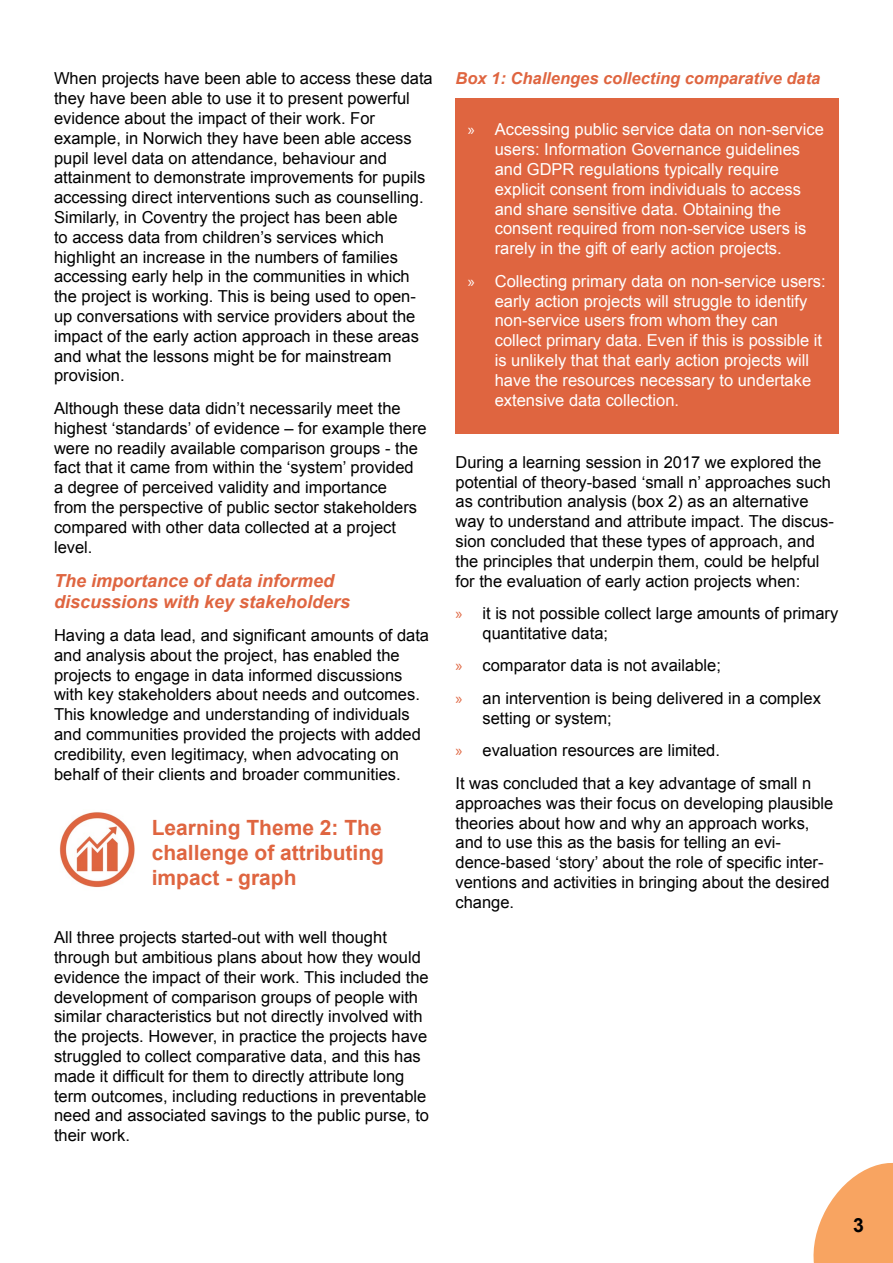
<style>
.page{position:relative;width:893px;height:1263px;background:#fff}
.page>*{position:absolute;margin:0;border:0;box-sizing:border-box;transform-origin:0 0}
.t1{font:700 21px/25.2px "Arial";color:#df6540;text-align:justify}
.t2{font:700 19.5px "Arial";color:#010000}
.t3{font:italic 700 18px/21.6px "Arial";color:#df6540}
.t4{font:16.5px/19.8px "Arial";color:#000}
.t5{font:16.5px/19.8px "Arial";color:#fff}
.t6{font:italic 700 16.5px "Arial";color:#df6540}
.s1{font-family:"Myriad Pro"}
.s2{font-family:"Myriad Pro";color:#df6540}
</style>
<div class="page">
<svg style="left:813px;top:1163px;width:80px;height:100px"></svg>
<img style="left:59px;top:812px;width:76px;height:76px">
<div style="left:455px;top:99px;width:384px;height:335px;background:#df6540"></div>
<p class="t4" style="left:54px;top:69px;width:380px">When projects have been able to access these data they have been able to use it to present powerful evidence about the impact of their work. For example, in Norwich they have been able access pupil level data on attendance, behaviour and attainment to demonstrate improvements for pupils accessing direct interventions such as counselling.<br>Similarly, in Coventry the project has been able<br>to access data from children’s services which highlight an increase in the numbers of families accessing early help in the communities in which the project is working. This is being used to open&shy;up conversations with service providers about the impact of the early action approach in these areas and what the lessons might be for mainstream provision.</p>
<p class="t4" style="left:54px;top:398px;width:374px">Although these data didn’t necessarily meet the highest ‘standards’ of evidence – for example there were no readily available comparison groups - the fact that it came from within the ‘system’ provided a degree of perceived validity and importance<br>from the perspective of public sector stakeholders compared with other data collected at a project level.</p>
<p class="t3" style="left:54px;top:570px;width:298px">The importance of data informed discussions with key stakeholders</p>
<p class="t4" style="left:54px;top:625px;width:377px">Having a data lead, and significant amounts of data and analysis about the project, has enabled the projects to engage in data informed discussions with key stakeholders about needs and outcomes.<br>This knowledge and understanding of individuals and communities provided the projects with added credibility, even legitimacy, when advocating on behalf of their clients and broader communities.</p>
<p class="t1" style="left:152px;top:815px;width:234px">Learning Theme 2: The challenge of attributing impact - graph</p>
<p class="t4" style="left:54px;top:927px;width:377px">All three projects started-out with well thought through but ambitious plans about how they would evidence the impact of their work. This included the development of comparison groups of people with similar characteristics but not directly involved with the projects. However, in practice the projects have struggled to collect comparative data, and this has made it difficult for them to directly attribute long term outcomes, including reductions in preventable need and associated savings to the public purse, to their work.</p>
<p class="t6" style="left:455px;top:68px;width:366px">Box 1: Challenges collecting comparative data</p>
<p class="t5" style="left:495px;top:120px;width:331px;text-indent:-27px"><span class="s1">»</span> Accessing public service data on non-service users: Information Governance guidelines and GDPR regulations typically require explicit consent from individuals to access and share sensitive data. Obtaining the consent required from non-service users is rarely in the gift of early action projects.</p>
<p class="t5" style="left:495px;top:271px;width:333px;text-indent:-27px"><span class="s1">»</span> Collecting primary data on non-service users: early action projects will struggle to identify non-service users from whom they can collect primary data. Even if this is possible it is unlikely that that early action projects will have the resources necessary to undertake extensive data collection.</p>
<p class="t4" style="left:455px;top:452px;width:380px">During a learning session in 2017 we explored the potential of theory-based ‘small n’ approaches such as contribution analysis (box 2) as an alternative way to understand and attribute impact. The discus&shy;sion concluded that these types of approach, and the principles that underpin them, could be helpful for the evaluation of early action projects when:</p>
<p class="t4" style="left:482px;top:604px;width:357px;text-indent:-27px"><span class="s2">»</span> it is not possible collect large amounts of primary quantitative data;</p>
<p class="t4" style="left:455px;top:649px;width:367px;line-height:32.5px"><span class="s2">»</span> comparator data is not available;<br><span class="s2">»</span> an intervention is being delivered in a complex</p>
<p class="t4" style="left:455px;top:702px;width:357px;line-height:32.5px;text-indent:27px">setting or system;<br><span class="s2">»</span> evaluation resources are limited.<br>It was concluded that a key advantage of small n</p>
<p class="t4" style="left:455px;top:793px;width:379px">approaches was their focus on developing plausible theories about how and why an approach works, and to use this as the basis for telling an evi&shy;dence-based ‘story’ about the role of specific inter&shy;ventions and activities in bringing about the desired change.</p>
<p class="t2" style="left:853px;top:1212px;width:12px">3</p>
</div>
